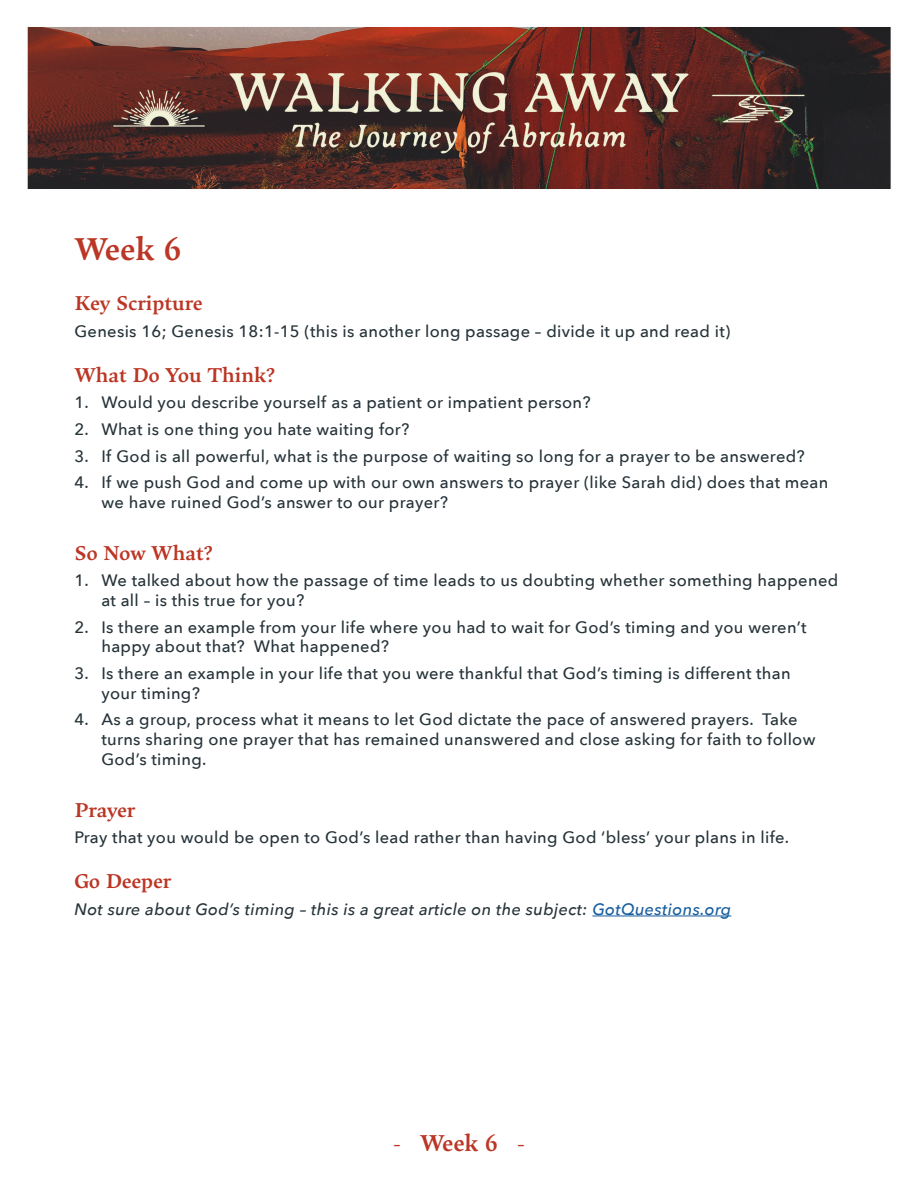
<style>
.page{position:relative;width:918px;height:1188px;background:#fff}
.page>*{position:absolute;margin:0;border:0;box-sizing:border-box;transform-origin:0 0}
.t1{font:600 33px "Maecenas";color:#bb3625}
.t2{font:600 24px "Maecenas";color:#bb3625}
.t3{font:600 21px "Maecenas";color:#bb3625}
.t4{font:500 16.5px/19.8px "Avenir Next";letter-spacing:.02em;color:#263339}
.t5{font:italic 500 16.5px "Avenir Next";letter-spacing:.02em;color:#263339}
.s1{color:#175d9e}
.s2{font-weight:400}
</style>
<div class="page">
<img style="left:27px;top:27px;width:864px;height:162px">
<hr style="left:592px;top:916px;width:139px;height:1px;background:#175d9e">
<p class="t1" style="left:74px;top:223px;width:108px">Week 6</p>
<p class="t3" style="left:74px;top:287px;width:130px">Key Scripture</p>
<p class="t4" style="left:74px;top:321px;width:657px">Genesis 16; Genesis 18:1-15 (this is another long passage – divide it up and read it)</p>
<p class="t3" style="left:74px;top:359px;width:202px">What Do You Think?</p>
<p class="t4" style="left:74px;top:392px;width:518px">1. Would you describe yourself as a patient or impatient person?</p>
<p class="t4" style="left:74px;top:419px;width:337px">2. What is one thing you hate waiting for?</p>
<p class="t4" style="left:74px;top:445px;width:732px">3. If God is all powerful, what is the purpose of waiting so long for a prayer to be answered?</p>
<p class="t4" style="left:101px;top:472px;width:729px;text-indent:-27px">4. If we push God and come up with our own answers to prayer (like Sarah did) does that mean we have ruined God’s answer to our prayer?</p>
<p class="t3" style="left:74px;top:536px;width:140px">So Now What?</p>
<p class="t4" style="left:101px;top:570px;width:738px;text-indent:-27px">1. We talked about how the passage of time leads to us doubting whether something happened at all – is this true for you?</p>
<p class="t4" style="left:101px;top:616px;width:707px;text-indent:-27px">2. Is there an example from your life where you had to wait for God’s timing and you weren’t happy about that? What happened?</p>
<p class="t4" style="left:101px;top:663px;width:691px;text-indent:-27px">3. Is there an example in your life that you were thankful that God’s timing is different than your timing?</p>
<p class="t4" style="left:101px;top:709px;width:716px;text-indent:-27px">4. As a group, process what it means to let God dictate the pace of answered prayers. Take turns sharing one prayer that has remained unanswered and close asking for faith to follow<br>God’s timing.</p>
<p class="t3" style="left:74px;top:793px;width:63px">Prayer</p>
<p class="t4" style="left:74px;top:827px;width:716px">Pray that you would be open to God’s lead rather than having God ‘bless’ your plans in life.</p>
<p class="t3" style="left:74px;top:865px;width:99px">Go Deeper</p>
<p class="t5" style="left:74px;top:895px;width:658px">Not sure about God’s timing – this is a great article on the subject: <span class="s1">GotQuestions.org</span></p>
<p class="t2" style="left:393px;top:1125px;width:133px"><span class="s2">-</span> Week 6 <span class="s2">-</span></p>
</div>
